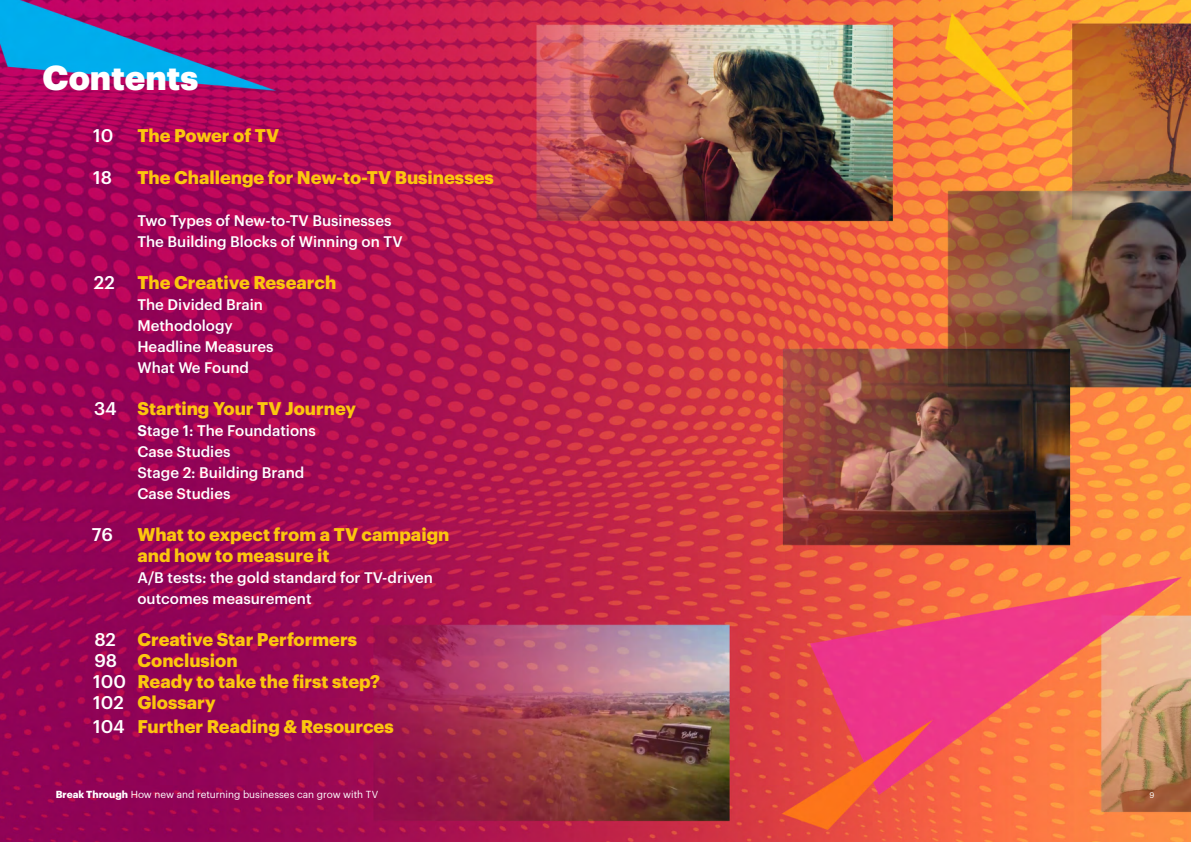
<style>
.page{position:relative;width:1191px;height:842px;background:#fff}
.page>*{position:absolute;margin:0;border:0;box-sizing:border-box;transform-origin:0 0}
.t1{font:900 34px "Graphik";color:#fff}
.t2{font:700 18px/21px "Graphik";color:#fcc60e}
.t3{font:500 18px "Graphik";color:#fff}
.t4{font:500 15px/21px "Graphik";color:#fff}
.t5{font:10px "Graphik";color:#fff}
.t6{font:8px "Graphik";color:#fff}
.s1{font-weight:500;color:#fff}
.s2{font-weight:600}
.s3{font-weight:700}
</style>
<div class="page">
<img style="left:0;top:0;width:1191px;height:842px">
<h1 class="t1" style="left:43px;top:52px;width:157px">Contents</h1>
<p class="t3" style="left:93px;top:122px;width:22px">10</p>
<p class="t2" style="left:137px;top:123px;width:143px">The Power of TV</p>
<p class="t3" style="left:93px;top:164px;width:20px">18</p>
<p class="t2" style="left:137px;top:165px;width:358px">The Challenge for New-to-TV Businesses</p>
<p class="t4" style="left:137px;top:209px;width:267px">Two Types of New-to-TV Businesses<br>The Building Blocks of Winning on TV</p>
<p class="t3" style="left:94px;top:269px;width:22px">22</p>
<p class="t2" style="left:137px;top:270px;width:200px">The Creative Research</p>
<p class="t4" style="left:137px;top:293px;width:138px">The Divided Brain<br>Methodology<br>Headline Measures<br>What We Found</p>
<p class="t2" style="left:94px;top:396px;width:263px"><span class="s1">34</span> Starting Your TV Journey</p>
<p class="t4" style="left:137px;top:419px;width:180px"><span class="s2">S</span>tage 1: The Foundations<br>Case Studies<br>Stage 2: Building Brand<br>Case Studies</p>
<p class="t3" style="left:92px;top:521px;width:22px">76</p>
<p class="t2" style="left:137px;top:522px;width:313px">What to expect from a TV campaign and how to measure it</p>
<p class="t4" style="left:137px;top:566px;width:297px">A/B tests: the gold standard for TV-driven outcomes measurement</p>
<p class="t2" style="left:93px;top:627px;width:288px"><span class="s1">82</span> Creative Star Performers<br><span class="s1">98</span> Conclusion<br><span class="s1">100</span> Ready to take the first step?<br><span class="s1">102</span> Glossary</p>
<p class="t2" style="left:93px;top:714px;width:302px"><span class="s1">104</span> Further Reading &amp; Resources</p>
<p class="t5" style="left:56px;top:787px;width:324px"><span class="s3">Break Through</span> How new and returning businesses can grow with TV</p>
<p class="t6" style="left:1149px;top:789px;width:6px">9</p>
</div>
